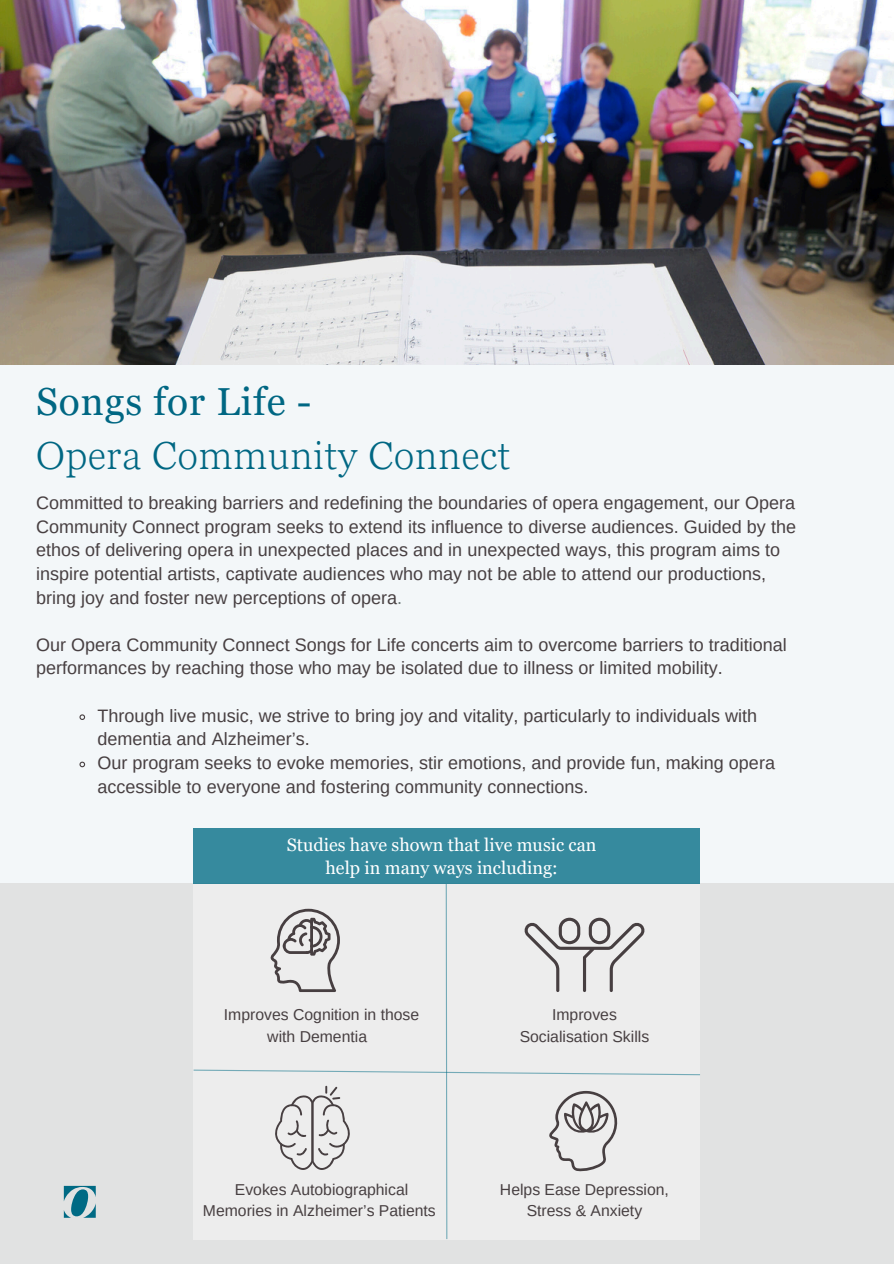
<style>
.page{position:relative;width:894px;height:1264px;background:#fff}
.page>*{position:absolute;margin:0;border:0;box-sizing:border-box;transform-origin:0 0}
.t1{font:300 39px/54px "Georgia Pro";letter-spacing:.025em;color:#006783}
.t2{font:18px/23.7px "Arimo";color:#473f41}
.t3{font:18px/23.7px "Georgia Pro";color:#fff;text-align:center}
.t4{font:15.75px/21.3px "Arimo";color:#473f41;text-align:center}
.s1{font-weight:400}
.s2{color:#6e7c7c}
</style>
<div class="page">
<div style="left:0;top:0;width:893px;height:1247px;background:#f3f7f9"></div>
<div style="left:0;top:883px;width:893px;height:380px;background:#e1e2e2"></div>
<svg style="left:79px;top:714px;width:7px;height:6px"></svg>
<svg style="left:79px;top:761px;width:7px;height:7px"></svg>
<svg style="left:64px;top:1185px;width:32px;height:32px"></svg>
<div style="left:193px;top:828px;width:506px;height:56px;background:#368a9e"></div>
<img style="left:0;top:0;width:893px;height:364px">
<div style="left:193px;top:882px;width:507px;height:357px;background:#ededed"></div>
<p class="t1" style="left:36px;top:374px;width:475px"><span class="s1">Songs for Life -<br></span>Opera Community Connect</p>
<p class="t2" style="left:36px;top:491px;width:761px">Committed to breaking barriers and redefining the boundaries of opera engagement, our Opera Community Connect program seeks to extend its influence to diverse audiences. Guided by the ethos of delivering opera in unexpected places and in unexpected ways, this program aims to inspire potential artists, captivate audiences who may not be able to attend our productions, bring joy and foster new perceptions of opera<span class="s2">.</span></p>
<h1 class="t2" style="left:36px;top:632px;width:752px">Our Opera Community Connect Songs for Life concerts aim to overcome barriers to traditional performances by reaching those who may be isolated due to illness or limited mobility.</h1>
<h2 class="t2" style="left:97px;top:703px;width:661px">Through live music, we strive to bring joy and vitality, particularly to individuals with dementia and Alzheimer’s.</h2>
<h2 class="t2" style="left:97px;top:750px;width:679px">Our program seeks to evoke memories, stir emotions, and provide fun, making opera accessible to everyone and fostering community connections.</h2>
<p class="t3" style="left:286px;top:832px;width:311px">Studies have shown that live music can help in many ways including:</p>
<h2 class="t4" style="left:224px;top:1004px;width:197px">Improves Cognition in those with Dementia</h2>
<p class="t4" style="left:203px;top:1178px;width:234px">Evokes Autobiographical<br>Memories in Alzheimer’s Patients</p>
<p class="t4" style="left:519px;top:1004px;width:131px">Improves<br>Socialisation Skills</p>
<p class="t4" style="left:500px;top:1178px;width:170px">Helps Ease Depression,<br>Stress &amp; Anxiety</p>
</div>
